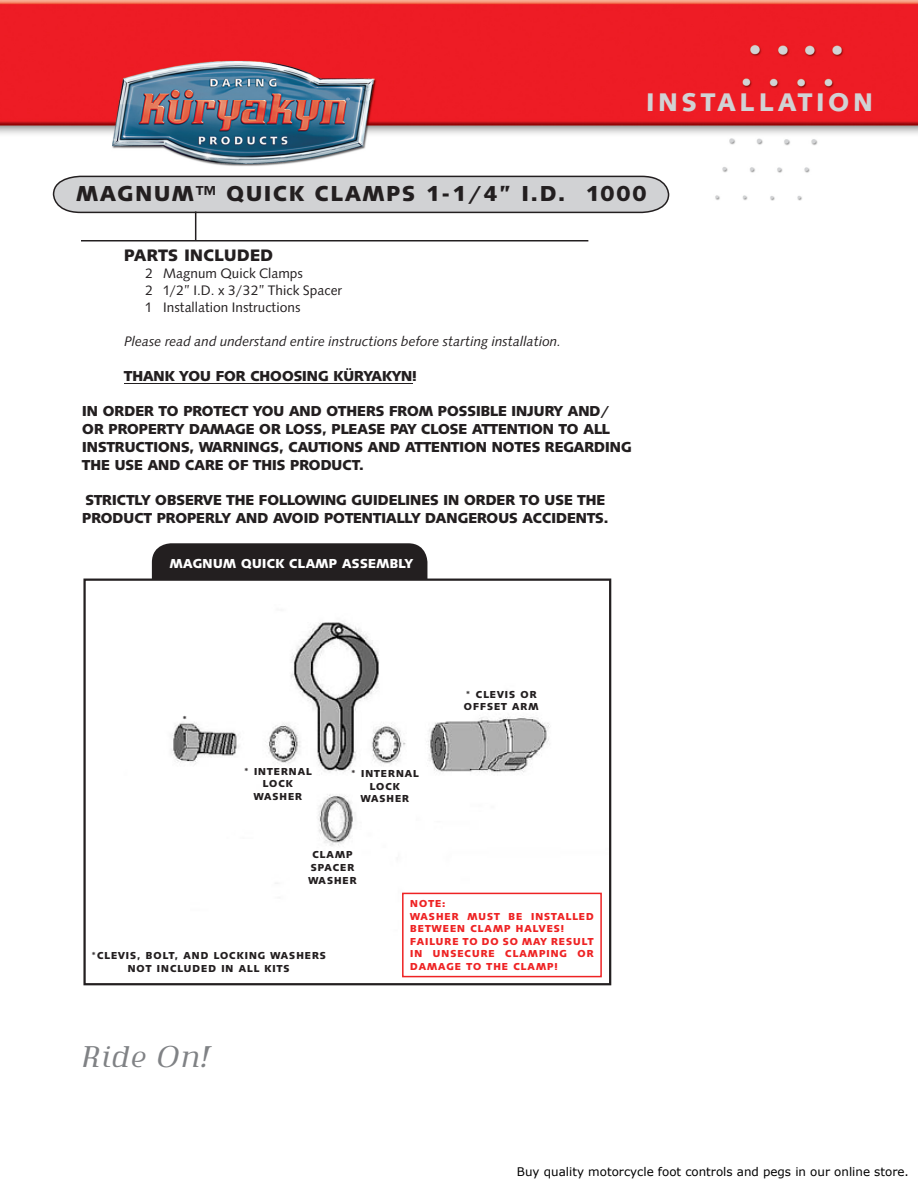
<style>
.page{position:relative;width:918px;height:1188px;background:#fff}
.page>*{position:absolute;margin:0;border:0;box-sizing:border-box;transform-origin:0 0}
.t1{font:italic 36px "Metamorphosis";letter-spacing:.025em;color:#808285}
.t2{font:900 25.5px "Syntax";letter-spacing:.14em;color:#d1d2d4}
.t3{font:22.5px "Syntax Mdm";letter-spacing:.09em;color:#231f20}
.t4{font:17.25px "Syntax Mdm";letter-spacing:.03em;color:#231f20}
.t5{font:15px/18px "Syntax Mdm";letter-spacing:.005em;color:#231f20}
.t6{font:14.25px/17.1px "Syntax Rmn";letter-spacing:.005em;color:#231f20}
.t7{font:14.25px "Syntax Itl";color:#231f20}
.t8{font:13.5px "Syntax Mdm";letter-spacing:.03em;color:#fff}
.t9{font:11.85px "Verdana";color:#000}
.t10{font:10.5px/12.6px "Syntax Mdm";letter-spacing:.1em;color:#231f20;text-align:center}
.t11{font:10.5px/12.6px "Syntax Mdm";letter-spacing:.1em;color:#ee2324}
</style>
<div class="page">
<img style="left:0;top:0;width:918px;height:201px">
<hr style="left:124px;top:383px;width:288px;height:1px;background:#231f20">
<hr style="left:81px;top:240px;width:507px;height:2px;background:#231f20">
<svg style="left:52px;top:175px;width:618px;height:65px"></svg>
<div style="left:153px;top:544px;width:273px;height:89px;background:#231f20;border-radius:18px"></div>
<div style="left:152px;top:543px;width:275px;height:91px;border:2px solid #231f20;border-radius:18px"></div>
<img style="left:152px;top:582px;width:450px;height:311px">
<div style="left:83px;top:579px;width:528px;height:406px;border:2px solid #231f20"></div>
<div style="left:402px;top:893px;width:200px;height:84px;border:2px solid #ee2324"></div>
<h2 class="t2" style="left:646px;top:87px;width:228px">INSTALLATION</h2>
<h3 class="t3" style="left:76px;top:178px;width:572px">MAGNUM™ QUICK CLAMPS 1-1/4” I.D. 1000</h3>
<p class="t4" style="left:124px;top:243px;width:150px">PARTS INCLUDED</p>
<p class="t6" style="left:145px;top:266px;width:198px">2 Magnum Quick Clamps<br>2 1/2” I.D. x 3/32” Thick Spacer<br>1 Installation Instructions</p>
<p class="t7" style="left:124px;top:332px;width:438px">Please read and understand entire instructions before starting installation.</p>
<p class="t5" style="left:124px;top:368px;width:294px">THANK YOU FOR CHOOSING KÜRYAKYN!</p>
<p class="t5" style="left:82px;top:404px;width:551px">IN ORDER TO PROTECT YOU AND OTHERS FROM POSSIBLE INJURY AND/ OR PROPERTY DAMAGE OR LOSS, PLEASE PAY CLOSE ATTENTION TO ALL INSTRUCTIONS, WARNINGS, CAUTIONS AND ATTENTION NOTES REGARDING THE USE AND CARE OF THIS PRODUCT.</p>
<p class="t5" style="left:82px;top:493px;width:528px">STRICTLY OBSERVE THE FOLLOWING GUIDELINES IN ORDER TO USE THE<br>PRODUCT PROPERLY AND AVOID POTENTIALLY DANGEROUS ACCIDENTS.</p>
<p class="t8" style="left:170px;top:554px;width:245px">MAGNUM QUICK CLAMP ASSEMBLY</p>
<p class="t10" style="left:183px;top:714px;width:6px">*</p>
<p class="t10" style="left:244px;top:766px;width:69px">* INTERNAL<br>LOCK<br>WASHER</p>
<p class="t10" style="left:351px;top:768px;width:69px">* INTERNAL<br>LOCK<br>WASHER</p>
<p class="t10" style="left:308px;top:849px;width:50px">CLAMP<br>SPACER<br>WASHER</p>
<p class="t10" style="left:464px;top:689px;width:76px;text-align:left">* CLEVIS OR<br>OFFSET ARM</p>
<p class="t10" style="left:91px;top:950px;width:236px">*CLEVIS, BOLT, AND LOCKING WASHERS<br>NOT INCLUDED IN ALL KITS</p>
<h1 class="t1" style="left:82px;top:1040px;width:133px">Ride On!</h1>
<p class="t11" style="left:410px;top:898px;width:185px">NOTE:<br>WASHER MUST BE INSTALLED<br>BETWEEN CLAMP HALVES!<br>FAILURE TO DO SO MAY RESULT<br>IN UNSECURE CLAMPING OR<br>DAMAGE TO THE CLAMP!</p>
<p class="t9" style="left:517px;top:1163px;width:393px">Buy quality motorcycle foot controls and pegs in our online store.</p>
</div>
